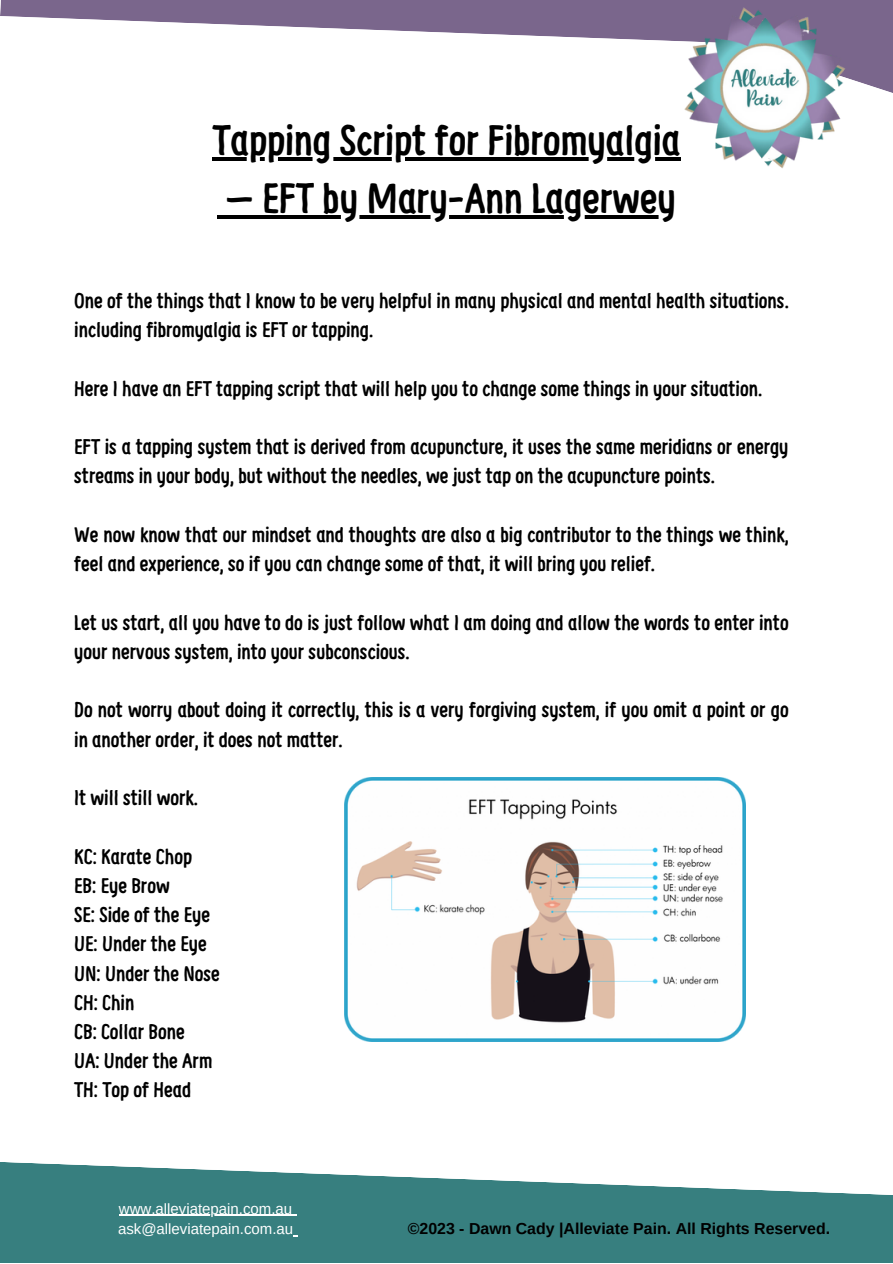
<style>
.page{position:relative;width:893px;height:1264px;background:#fff}
.page>*{position:absolute;margin:0;border:0;box-sizing:border-box;transform-origin:0 0}
.t1{font:700 condensed 42px "Supernettcn";color:#000}
.t2{font:700 condensed 21px/29.2px "Supernettcn";color:#000}
.t3{font:700 15.9px "Arimo";color:#000}
.t4{font:15px "Arimo";color:#fff}
</style>
<div class="page">
<svg style="left:0;top:1162px;width:892px;height:100px;fill:#377f7f"></svg>
<svg style="left:0;top:0;width:592px;height:38px;fill:#7a668c"></svg>
<svg style="left:592px;top:0;width:300px;height:93px"></svg>
<hr style="left:212px;top:157px;width:468px;height:3px;background:#000">
<svg style="left:217px;top:215px;width:8px;height:4px"></svg>
<svg style="left:225px;top:215px;width:434px;height:4px;background:#222"></svg>
<img style="left:345px;top:777px;width:400px;height:264px">
<img style="left:683px;top:7px;width:165px;height:162px">
<hr style="left:119px;top:1214px;width:177px;height:1px;background:#fff">
<p class="t1" style="left:212px;top:122px;width:469px">Tapping Script for Fibromyalgia</p>
<p class="t1" style="left:225px;top:180px;width:452px">– EFT by Mary-Ann Lagerwey</p>
<p class="t2" style="left:74px;top:287px;width:716px">One of the things that I know to be very helpful in many physical and mental health situations. including fibromyalgia is EFT or tapping.</p>
<p class="t2" style="left:74px;top:375px;width:689px">Here I have an EFT tapping script that will help you to change some things in your situation.</p>
<p class="t2" style="left:74px;top:434px;width:715px">EFT is a tapping system that is derived from acupuncture, it uses the same meridians or energy streams in your body, but without the needles, we just tap on the acupuncture points.</p>
<p class="t2" style="left:74px;top:521px;width:716px">We now know that our mindset and thoughts are also a big contributor to the things we think, feel and experience, so if you can change some of that, it will bring you relief.</p>
<p class="t2" style="left:74px;top:609px;width:716px">Let us start, all you have to do is just follow what I am doing and allow the words to enter into your nervous system, into your subconscious.</p>
<p class="t2" style="left:74px;top:697px;width:716px">Do not worry about doing it correctly, this is a very forgiving system, if you omit a point or go in another order, it does not matter.</p>
<p class="t2" style="left:74px;top:784px;width:125px">It will still work.</p>
<p class="t2" style="left:74px;top:843px;width:119px">KC: Karate Chop</p>
<p class="t2" style="left:74px;top:872px;width:97px">EB: Eye Brow</p>
<p class="t2" style="left:74px;top:901px;width:137px">SE: Side of the Eye</p>
<p class="t2" style="left:74px;top:930px;width:134px">UE: Under the Eye</p>
<p class="t2" style="left:74px;top:960px;width:147px">UN: Under the Nose</p>
<p class="t2" style="left:74px;top:989px;width:62px">CH: Chin</p>
<p class="t2" style="left:74px;top:1018px;width:112px">CB: Collar Bone</p>
<p class="t2" style="left:74px;top:1047px;width:140px">UA: Under the Arm</p>
<p class="t2" style="left:74px;top:1077px;width:118px">TH: Top of Head</p>
<p class="t4" style="left:119px;top:1199px;width:175px">www.alleviatepain.com.au</p>
<p class="t4" style="left:118px;top:1220px;width:177px">ask@alleviatepain.com.au</p>
<p class="t3" style="left:408px;top:1219px;width:424px">©2023 - Dawn Cady |Alleviate Pain. All Rights Reserved.</p>
</div>
